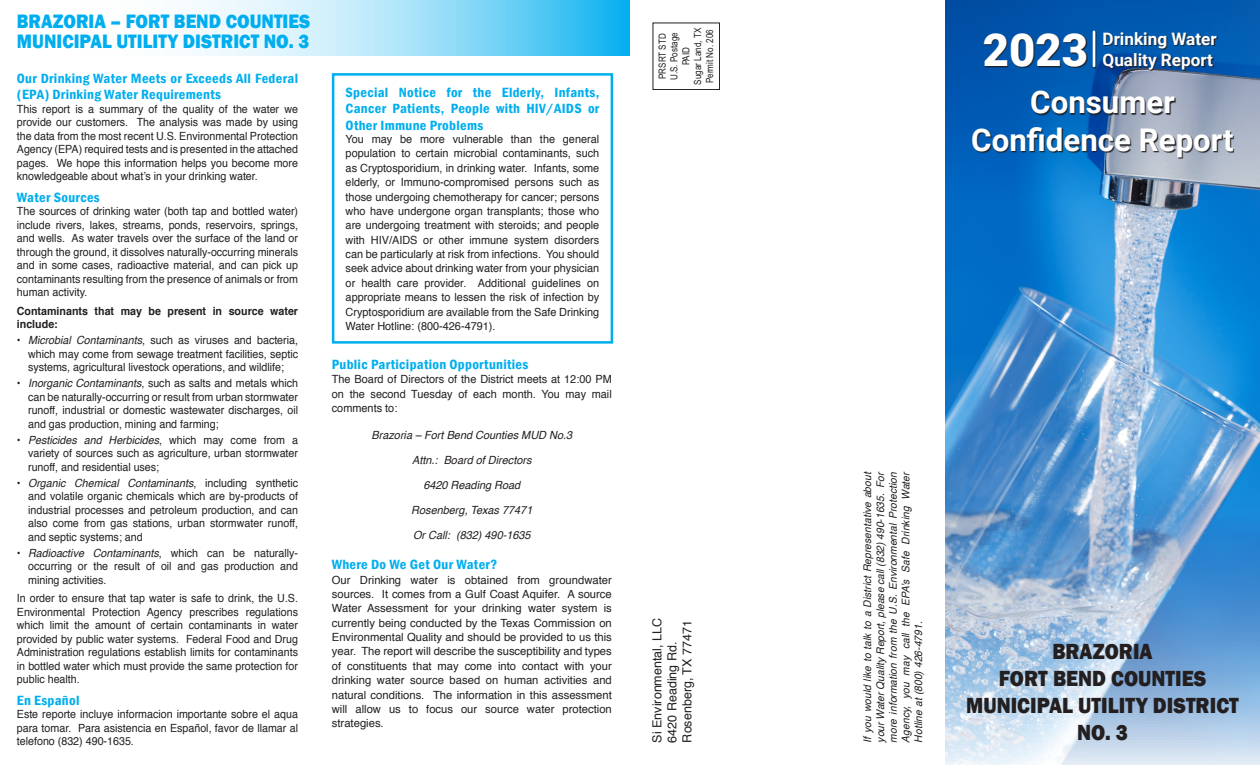
<style>
.page{position:relative;width:1260px;height:765px;background:#fff}
.page>*{position:absolute;margin:0;border:0;box-sizing:border-box;transform-origin:0 0}
.t1{font:900 45.5px "Roboto";color:#fff}
.t2{font:700 31.25px/37.5px "Roboto";color:#fff;text-align:center}
.t3{font:800 22.5px "Franklin Gothic";color:#231f20;scale:.91 1}
.t4{font:800 20px "Franklin Gothic";color:#00aeef;scale:.91 1}
.t5{font:700 17.12px "Roboto";color:#fff}
.t6{font:600 condensed 13.75px/16.5px "Franklin Gothic";letter-spacing:.02em;color:#00aeef;scale:1.05 1}
.t7{font:12.5px "Helvetica";color:#231f20}
.t8{font:11.25px/13.5px "Helvetica";color:#231f20;text-align:justify;scale:.95 1}
.t9{font:11.25px/14.4px "Helvetica";color:#231f20;text-align:justify}
.t10{font:italic 11.25px "Helvetica";color:#231f20;scale:.95 1}
.t11{font:italic 11.25px "Helvetica";color:#231f20}
.t12{font:700 11.25px/13.5px "Helvetica";color:#231f20;scale:.95 1}
.t13{font:italic 10.62px/12.8px "Helvetica";color:#231f20;text-align:justify;scale:.96 1}
.t14{font:9.88px/11.9px "Arial Narrow";color:#231f20;text-align:center}
.s1{font-style:italic}
.s2{font-style:normal}
</style>
<div class="page">
<img style="left:945px;top:201px;width:315px;height:564px">
<svg style="left:945px;top:0;width:315px;height:201px;background:#2970b4"></svg>
<div style="left:973px;top:92px;width:261px;height:67px;background:#231f20;opacity:.95"></div>
<div style="left:984px;top:34px;width:104px;height:34px;background:#231f20;opacity:.95"></div>
<div style="left:1103px;top:32px;width:115px;height:39px;background:#231f20;opacity:.95"></div>
<hr style="left:1093px;top:31px;width:4px;height:38px;background:#231f20;opacity:.95">
<hr style="left:1093px;top:32px;width:2px;height:34px;background:#fff">
<svg style="left:192px;top:0;width:438px;height:56px;background:#9bdef8"></svg>
<div style="left:332px;top:73px;width:281px;height:271px;border:2px solid #00aeef"></div>
<div style="left:652px;top:22px;width:68px;height:68px;border:1px solid #231f20"></div>
<p class="t4" style="left:17px;top:8px;width:324px">BRAZORIA – FORT BEND COUNTIES</p>
<p class="t4" style="left:17px;top:28px;width:323px">MUNICIPAL UTILITY DISTRICT NO. 3</p>
<p class="t6" style="left:17px;top:70px;width:269px">Our Drinking Water Meets or Exceeds All Federal (EPA) Drinking Water Requirements</p>
<p class="t8" style="left:17px;top:102px;width:298px">This report is a summary of the quality of the water we provide our customers. The analysis was made by using the data from the most recent U.S. Environmental Protection Agency (EPA) required tests and is presented in the attached pages. We hope this information helps you become more knowledgeable about what’s in your drinking water.</p>
<p class="t6" style="left:17px;top:189px;width:81px">Water Sources</p>
<p class="t8" style="left:17px;top:205px;width:298px">The sources of drinking water (both tap and bottled water) include rivers, lakes, streams, ponds, reservoirs, springs, and wells. As water travels over the surface of the land or through the ground, it dissolves naturally-occurring minerals and in some cases, radioactive material, and can pick up contaminants resulting from the presence of animals or from human activity.</p>
<p class="t12" style="left:17px;top:304px;width:298px">Contaminants that may be present in source water include:</p>
<p class="t8" style="left:17px;top:334px;width:298px">• <span class="s1">Microbial Contaminants</span>, such as viruses and bacteria,</p>
<p class="t8" style="left:28px;top:347px;width:286px">which may come from sewage treatment facilities, septic</p>
<p class="t8" style="left:28px;top:361px;width:271px">systems, agricultural livestock operations, and wildlife;</p>
<p class="t8" style="left:17px;top:377px;width:298px">• <span class="s1">Inorganic Contaminants</span>, such as salts and metals which</p>
<p class="t8" style="left:28px;top:390px;width:286px">can be naturally-occurring or result from urban stormwater</p>
<p class="t8" style="left:28px;top:404px;width:286px">runoff, industrial or domestic wastewater discharges, oil</p>
<p class="t8" style="left:28px;top:417px;width:202px">and gas production, mining and farming;</p>
<p class="t10" style="left:17px;top:431px;width:298px"><span class="s2">•</span> Pesticides and Herbicides<span class="s2">, which may come from a</span></p>
<p class="t8" style="left:28px;top:447px;width:286px">variety of sources such as agriculture, urban stormwater</p>
<p class="t8" style="left:28px;top:460px;width:139px">runoff, and residential uses;</p>
<p class="t10" style="left:17px;top:474px;width:298px"><span class="s2">•</span> Organic Chemical Contaminants<span class="s2">, including synthetic</span></p>
<p class="t8" style="left:28px;top:490px;width:286px">and volatile organic chemicals which are by-products of</p>
<p class="t8" style="left:28px;top:503px;width:286px">industrial processes and petroleum production, and can</p>
<p class="t8" style="left:28px;top:517px;width:286px">also come from gas stations, urban stormwater runoff,</p>
<p class="t8" style="left:28px;top:530px;width:122px">and septic systems; and</p>
<p class="t10" style="left:17px;top:544px;width:298px"><span class="s2">•</span> Radioactive Contaminants<span class="s2">, which can be naturally-</span></p>
<p class="t8" style="left:28px;top:560px;width:286px">occurring or the result of oil and gas production and</p>
<p class="t8" style="left:28px;top:573px;width:84px">mining activities.</p>
<p class="t8" style="left:17px;top:592px;width:298px">In order to ensure that tap water is safe to drink, the U.S.<br>Environmental Protection Agency prescribes regulations which limit the amount of certain contaminants in water provided by public water systems. Federal Food and Drug Administration regulations establish limits for contaminants in bottled water which must provide the same protection for public health.</p>
<p class="t6" style="left:17px;top:692px;width:61px">En Español</p>
<p class="t8" style="left:17px;top:708px;width:298px">Este reporte incluye informacion importante sobre el aqua para tomar. Para asistencia en Español, favor de llamar al telefono (832) 490-1635.</p>
<p class="t6" style="left:346px;top:83px;width:243px;text-align:justify">Special Notice for the Elderly, Infants, Cancer Patients, People with HIV/AIDS or Other Immune Problems</p>
<p class="t9" style="left:346px;top:132px;width:255px">You may be more vulnerable than the general population to certain microbial contaminants, such as Cryptosporidium, in drinking water. Infants, some elderly, or Immuno-compromised persons such as those undergoing chemotherapy for cancer; persons who have undergone organ transplants; those who are undergoing treatment with steroids; and people with HIV/AIDS or other immune system disorders can be particularly at risk from infections. You should seek advice about drinking water from your physician or health care provider. Additional guidelines on appropriate means to lessen the risk of infection by Cryptosporidium are available from the Safe Drinking Water Hotline: (800-426-4791).</p>
<p class="t6" style="left:332px;top:356px;width:189px">Public Participation Opportunities</p>
<p class="t9" style="left:332px;top:373px;width:281px">The Board of Directors of the District meets at 12:00 PM on the second Tuesday of each month. You may mail comments to:</p>
<p class="t11" style="left:371px;top:426px;width:202px">Brazoria – Fort Bend Counties MUD No.3</p>
<p class="t11" style="left:412px;top:451px;width:121px">Attn.: Board of Directors</p>
<p class="t11" style="left:423px;top:476px;width:99px">6420 Reading Road</p>
<p class="t11" style="left:411px;top:501px;width:123px">Rosenberg, Texas 77471</p>
<p class="t11" style="left:413px;top:526px;width:119px">Or Call: (832) 490-1635</p>
<p class="t6" style="left:332px;top:556px;width:159px">Where Do We Get Our Water?</p>
<p class="t9" style="left:332px;top:573px;width:282px">Our Drinking water is obtained from groundwater sources. It comes from a Gulf Coast Aquifer. A source Water Assessment for your drinking water system is currently being conducted by the Texas Commission on Environmental Quality and should be provided to us this year. The report will describe the susceptibility and types of constituents that may come into contact with your drinking water source based on human activities and natural conditions. The information in this assessment will allow us to focus our source water protection strategies.</p>
<p class="t14" style="left:656px;top:85px;width:58px;rotate:-90deg">PRSRT STD<br>U.S. Postage<br>PAID<br>Sugar Land, TX<br>Permit No. 206</p>
<p class="t7" style="left:648px;top:742px;width:126px;rotate:-90deg">Si Environmental, LLC</p>
<p class="t7" style="left:678px;top:742px;width:124px;rotate:-90deg">Rosenberg, TX 77471</p>
<p class="t7" style="left:663px;top:742px;width:102px;rotate:-90deg">6420 Reading Rd.</p>
<p class="t1" style="left:983px;top:18px;width:107px">2023</p>
<p class="t5" style="left:1103px;top:27px;width:116px">Drinking Water</p>
<p class="t5" style="left:1103px;top:48px;width:112px">Quality Report</p>
<p class="t2" style="left:971px;top:82px;width:264px">Consumer<br>Confidence Report</p>
<p class="t13" style="left:861px;top:742px;width:284px;rotate:-90deg">If you would like to talk to a District Representative about your Water Quality Report, please call (832) 490-1635. For more information from the U.S. Environmental Protection Agency, you may call the EPA’s Safe Drinking Water Hotline at (800) 426-4791.</p>
<p class="t3" style="left:1052px;top:637px;width:112px">BRAZORIA</p>
<p class="t3" style="left:999px;top:664px;width:229px">FORT BEND COUNTIES</p>
<p class="t3" style="left:966px;top:691px;width:301px">MUNICIPAL UTILITY DISTRICT</p>
<p class="t3" style="left:1077px;top:718px;width:57px">NO. 3</p>
</div>
